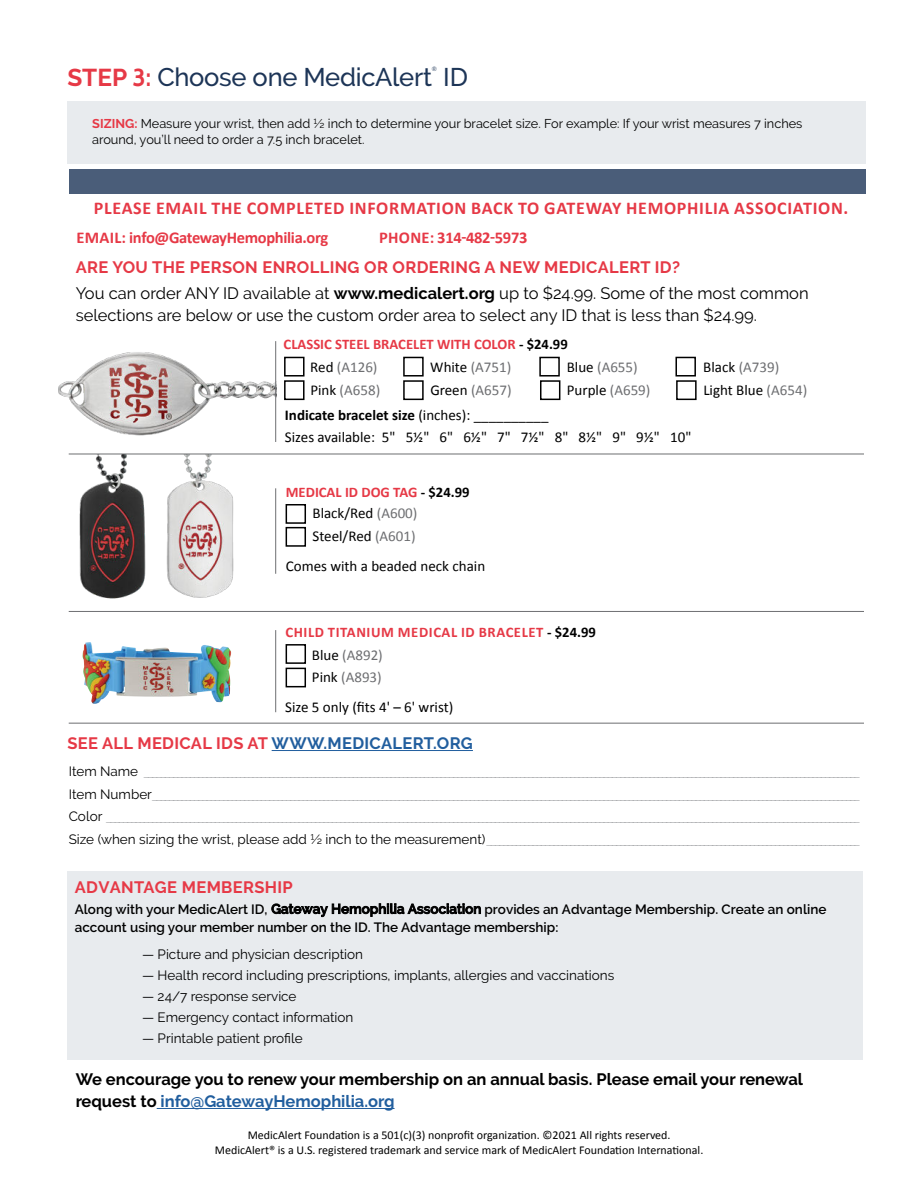
<style>
.page{position:relative;width:918px;height:1188px;background:#fff}
.page>*{position:absolute;margin:0;border:0;box-sizing:border-box;transform-origin:0 0}
.t1{font:500 25.5px "Raleway";letter-spacing:-.01em;color:#1d3557}
.t2{font:700 18px "Calibri";letter-spacing:.04em;color:#e63946}
.t3{font:16.5px/25.8px "Raleway";color:#000}
.t4{font:700 16.5px/22.5px "Raleway";color:#000}
.t5{font:700 16.5px "Raleway";letter-spacing:.02em;color:#e63946}
.t6{font:700 16.5px "Calibri";letter-spacing:-.02em;color:#e63946}
.t7{font:15px/23px "Calibri";color:#000}
.t8{font:15px/23px "Calibri";color:#6d6e71}
.t9{font:700 14.7px "Calibri";color:#e63946}
.t10{font:700 14.7px "Calibri";letter-spacing:.04em;color:#e63946}
.t11{font:13.5px "Raleway";color:#000}
.t12{font:600 13.5px/18px "Raleway";color:#000}
.t13{font:12.75px/15.8px "Raleway";color:#000}
.t14{font:12px/15px "Calibri";color:#000;text-align:center}
.t15{font:300 10.5px/22.5px "Calibri";color:#939598;text-align:justify}
.t16{font:500 6.15px "Raleway";color:#1d3557}
.s1{font-weight:700;font-size:24.3px;color:#e63946}
.s2{font-family:"Cabin";font-weight:700;font-size:24.3px;color:#e63946}
.s3{font-weight:700;color:#e63946}
.s4{font-weight:700}
.s5{color:#000}
.s6{font-family:"Raleway";color:#000}
.s7{font-family:"Raleway"}
.s8{color:#6d6e71}
.s9{color:#215e9e}
.s10{font-family:"Raleway";font-weight:400;font-size:13.5px;color:#000}
</style>
<div class="page">
<div style="left:68px;top:101px;width:798px;height:63px;background:#e8ebee"></div>
<hr style="left:272px;top:750px;width:201px;height:1px;background:#215e9e">
<div style="left:69px;top:169px;width:797px;height:25px;background:#4a5d79"></div>
<hr style="left:275px;top:630px;width:1px;height:82px;background:#6d6e71">
<img style="left:83px;top:642px;width:148px;height:62px">
<hr style="left:275px;top:488px;width:1px;height:86px;background:#6d6e71">
<img style="left:79px;top:455px;width:67px;height:144px">
<img style="left:166px;top:455px;width:68px;height:143px">
<hr style="left:69px;top:454px;width:795px;height:1px;background:#6d6e71">
<hr style="left:69px;top:611px;width:795px;height:1px;background:#6d6e71">
<hr style="left:69px;top:723px;width:795px;height:1px;background:#6d6e71">
<img style="left:58px;top:352px;width:217px;height:84px">
<hr style="left:275px;top:341px;width:1px;height:101px;background:#6d6e71">
<hr style="left:157px;top:1108px;width:238px;height:1px;background:#215e9e">
<div style="left:68px;top:872px;width:795px;height:188px;background:#e8ebee"></div>
<div style="left:284px;top:357px;width:21px;height:20px;border:2px solid #000"></div>
<div style="left:403px;top:357px;width:21px;height:20px;border:2px solid #000"></div>
<div style="left:539px;top:357px;width:21px;height:20px;border:1px solid #000"></div>
<div style="left:675px;top:357px;width:21px;height:20px;border:2px solid #000"></div>
<div style="left:284px;top:380px;width:21px;height:20px;border:2px solid #000"></div>
<div style="left:403px;top:380px;width:21px;height:20px;border:2px solid #000"></div>
<div style="left:540px;top:380px;width:20px;height:20px;border:2px solid #000"></div>
<div style="left:676px;top:380px;width:21px;height:20px;border:1px solid #000"></div>
<div style="left:286px;top:504px;width:20px;height:20px;border:2px solid #000"></div>
<div style="left:286px;top:527px;width:20px;height:20px;border:2px solid #000"></div>
<div style="left:286px;top:644px;width:20px;height:20px;border:2px solid #000"></div>
<div style="left:286px;top:668px;width:20px;height:19px;border:2px solid #000"></div>
<p class="t16" style="left:432px;top:66px;width:7px">®</p>
<h1 class="t1" style="left:68px;top:68px;width:402px"><span class="s1">STEP</span> <span class="s2">3</span><span class="s1">:</span> Choose one MedicAlert ID</h1>
<p class="t13" style="left:92px;top:116px;width:712px"><span class="s3">SIZING:</span> Measure your wrist, then add ½ inch to determine your bracelet size. For example: If your wrist measures 7 inches around, you’ll need to order a 7.5 inch bracelet.</p>
<h2 class="t2" style="left:94px;top:195px;width:756px">PLEASE EMAIL THE COMPLETED INFORMATION BACK TO GATEWAY HEMOPHILIA ASSOCIATION.</h2>
<h3 class="t6" style="left:76px;top:228px;width:253px">EMAIL: info@GatewayHemophilia.org</h3>
<h3 class="t6" style="left:379px;top:226px;width:150px">PHONE: 314-482-5973</h3>
<h3 class="t3" style="left:76px;top:255px;width:734px"><span class="s3">ARE YOU THE PERSON ENROLLING OR ORDERING A NEW MEDICALERT ID?<br></span>You can order ANY ID available at <span class="s4">www.medicalert.org</span> up to $24.99. Some of the most common</h3>
<h3 class="t3" style="left:76px;top:304px;width:683px">selections are below or use the custom order area to select any ID that is less than $24.99.</h3>
<h3 class="t9" style="left:284px;top:334px;width:286px">CLASSIC STEEL BRACELET WITH COLOR <span class="s5">- $24.99</span></h3>
<h3 class="t8" style="left:284px;top:355px;width:95px"><span class="s6">[ ]</span> <span class="s5">Red</span> (A126)</h3>
<h3 class="t8" style="left:404px;top:356px;width:109px"><span class="s6">[ ]</span> <span class="s5">White</span> (A751)</h3>
<h3 class="t8" style="left:540px;top:355px;width:99px"><span class="s6">[ ]</span> <span class="s5">Blue</span> (A655)</h3>
<h3 class="t8" style="left:677px;top:356px;width:104px"><span class="s6">[ ]</span> <span class="s5">Black</span> (A739)</h3>
<h3 class="t8" style="left:284px;top:378px;width:98px"><span class="s6">[ ]</span> <span class="s5">Pink</span> (A658)</h3>
<h3 class="t8" style="left:404px;top:378px;width:110px"><span class="s6">[ ]</span> <span class="s5">Green</span> (A657)</h3>
<h3 class="t7" style="left:540px;top:379px;width:112px"><span class="s7">[ ]</span> Purple <span class="s8">(A659)</span></h3>
<h3 class="t7" style="left:677px;top:379px;width:132px"><span class="s7">[ ]</span> Light Blue <span class="s8">(A654)</span></h3>
<h3 class="t7" style="left:285px;top:403px;width:408px;line-height:22px"><span class="s4">Indicate bracelet size</span> (inches): __________<br>Sizes available: 5" 5½" 6" 6½" 7" 7½" 8" 8½" 9" 9½" 10"</h3>
<h3 class="t9" style="left:286px;top:482px;width:185px">MEDICAL ID DOG TAG <span class="s5">- $24.99</span></h3>
<h3 class="t7" style="left:286px;top:502px;width:133px"><span class="s7">[ ]</span> Black/Red <span class="s8">(A600) </span><span class="s7">[ ]</span> Steel/Red <span class="s8">(A601)</span></h3>
<h3 class="t7" style="left:286px;top:554px;width:201px">Comes with a beaded neck chain</h3>
<h3 class="t10" style="left:285px;top:622px;width:312px">CHILD TITANIUM MEDICAL ID BRACELET <span class="s5">- $24.99</span></h3>
<h3 class="t8" style="left:285px;top:644px;width:99px"><span class="s6">[ ]</span> <span class="s5">Blue</span> (A892) <span class="s6">[ ]</span> <span class="s5">Pink</span> (A893)</h3>
<h3 class="t7" style="left:285px;top:695px;width:170px">Size 5 only (fits 4' – 6' wrist)</h3>
<h3 class="t5" style="left:68px;top:737px;width:407px">SEE ALL MEDICAL IDS AT <span class="s9">WWW.MEDICALERT.ORG</span></h3>
<p class="t15" style="left:69px;top:763px;width:792px"><span class="s10">Item Name</span> ___________________________________________________________________________________________________________________________________________________________________________ <span class="s10">Item Number</span> _________________________________________________________________________________________________________________________________________________________________________ <span class="s10">Color</span> ____________________________________________________________________________________________________________________________________________________________________________________ <span class="s10">Size (when sizing the wrist, please add ½ inch to the measurement)</span> _________________________________________________________________________________________</p>
<h3 class="t5" style="left:75px;top:881px;width:219px">ADVANTAGE MEMBERSHIP</h3>
<p class="t12" style="left:75px;top:901px;width:753px">Along with your MedicAlert ID, Gateway Hemophilia Association provides an Advantage Membership. Create an online account using your member number on the ID. The Advantage membership:</p>
<p class="t11" style="left:142px;top:947px;width:223px">— Picture and physician description</p>
<p class="t11" style="left:142px;top:968px;width:474px">— Health record including prescriptions, implants, allergies and vaccinations</p>
<p class="t11" style="left:142px;top:989px;width:156px">— 24/7 response service</p>
<p class="t11" style="left:142px;top:1010px;width:213px">— Emergency contact information</p>
<p class="t11" style="left:142px;top:1031px;width:162px">— Printable patient profile</p>
<h3 class="t4" style="left:76px;top:1069px;width:729px">We encourage you to renew your membership on an annual basis. Please email your renewal request to <span class="s9">info@GatewayHemophilia.org</span></h3>
<p class="t14" style="left:215px;top:1127px;width:490px">MedicAlert Foundation is a 501(c)(3) nonprofit organization. ©2021 All rights reserved.<br>MedicAlert® is a U.S. registered trademark and service mark of MedicAlert Foundation International.</p>
</div>
